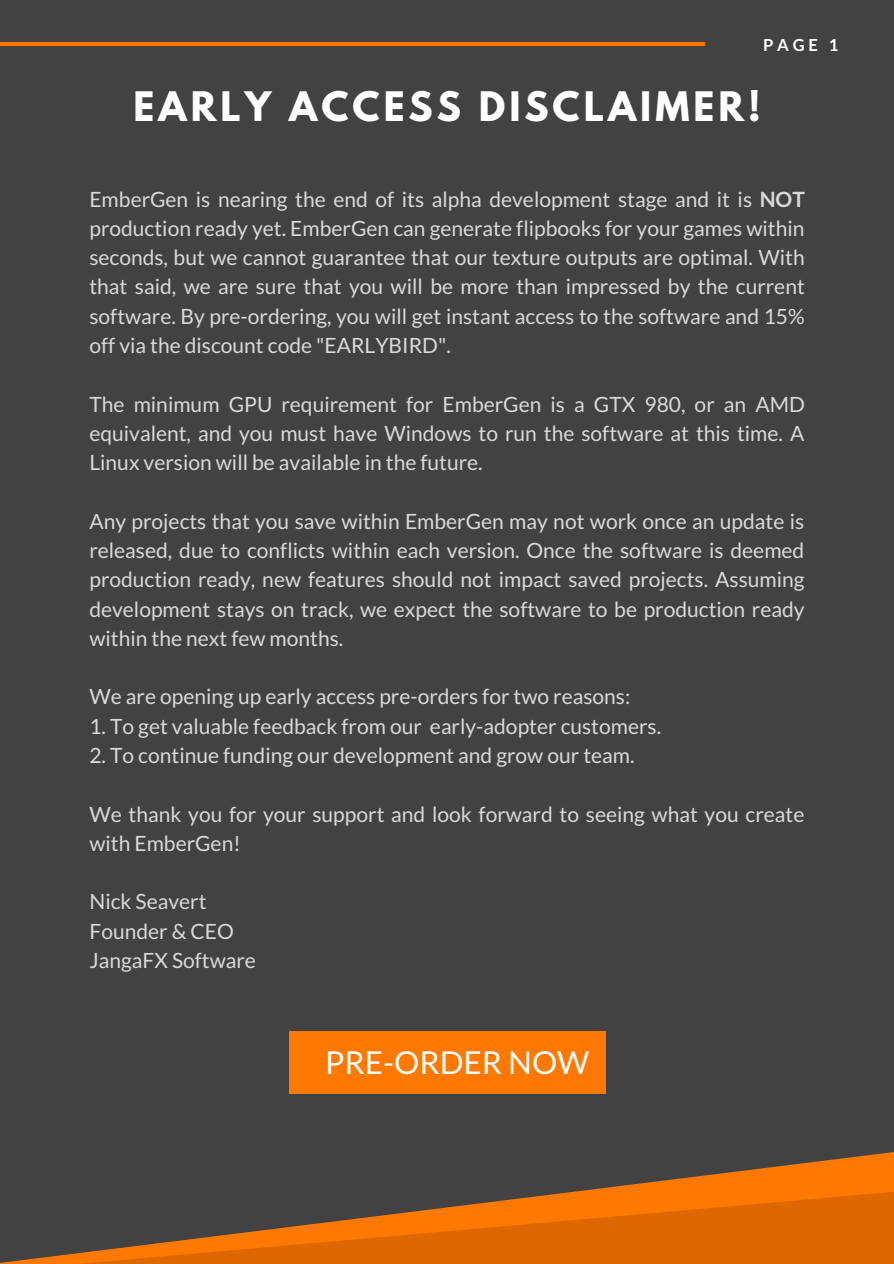
<style>
.page{position:relative;width:894px;height:1264px;background:#fff}
.page>*{position:absolute;margin:0;border:0;box-sizing:border-box;transform-origin:0 0}
.t1{font:700 36px "League Spartan";letter-spacing:.11em;color:#fff}
.t2{font:31.5px "Lato";color:#fff}
.t3{font:21px/29.2px "Lato";color:#d9d9d9;text-align:justify}
.t4{font:700 16.5px "Lato";color:#fff}
.s1{font-weight:700}
</style>
<div class="page">
<div style="left:0;top:0;width:893px;height:1263px;background:#424242"></div>
<hr style="left:0;top:42px;width:704px;height:3px;background:#ff7800">
<svg style="left:0;top:1152px;width:893px;height:111px"></svg>
<svg style="left:65px;top:1191px;width:828px;height:72px;fill:#dd6801"></svg>
<div style="left:289px;top:1030px;width:316px;height:63px;background:#ff7800"></div>
<p class="t4" style="left:762px;top:35px;width:77px">PAGE 1</p>
<h1 class="t1" style="left:134px;top:88px;width:628px">EARLY ACCESS DISCLAIMER!</h1>
<p class="t3" style="left:89px;top:184px;width:716px">EmberGen is nearing the end of its alpha development stage and it is <span class="s1">NOT </span>production ready yet. EmberGen can generate flipbooks for your games within seconds, but we cannot guarantee that our texture outputs are optimal. With that said, we are sure that you will be more than impressed by the current software. By pre-ordering, you will get instant access to the software and 15% off via the discount code "EARLYBIRD".</p>
<p class="t3" style="left:89px;top:389px;width:716px">The minimum GPU requirement for EmberGen is a GTX 980, or an AMD equivalent, and you must have Windows to run the software at this time. A Linux version will be available in the future.</p>
<p class="t3" style="left:89px;top:506px;width:716px">Any projects that you save within EmberGen may not work once an update is released, due to conflicts within each version. Once the software is deemed production ready, new features should not impact saved projects. Assuming development stays on track, we expect the software to be production ready within the next few months.</p>
<p class="t3" style="left:89px;top:681px;width:542px">We are opening up early access pre-orders for two reasons:</p>
<p class="t3" style="left:89px;top:711px;width:573px">1. To get valuable feedback from our early-adopter customers.</p>
<p class="t3" style="left:89px;top:740px;width:546px">2. To continue funding our development and grow our team.</p>
<p class="t3" style="left:89px;top:798px;width:716px">We thank you for your support and look forward to seeing what you create with EmberGen!</p>
<p class="t3" style="left:89px;top:886px;width:168px;text-align:left">Nick Seavert<br>Founder &amp; CEO<br>JangaFX Software</p>
<h2 class="t2" style="left:325px;top:1042px;width:265px">PRE-ORDER NOW</h2>
</div>
